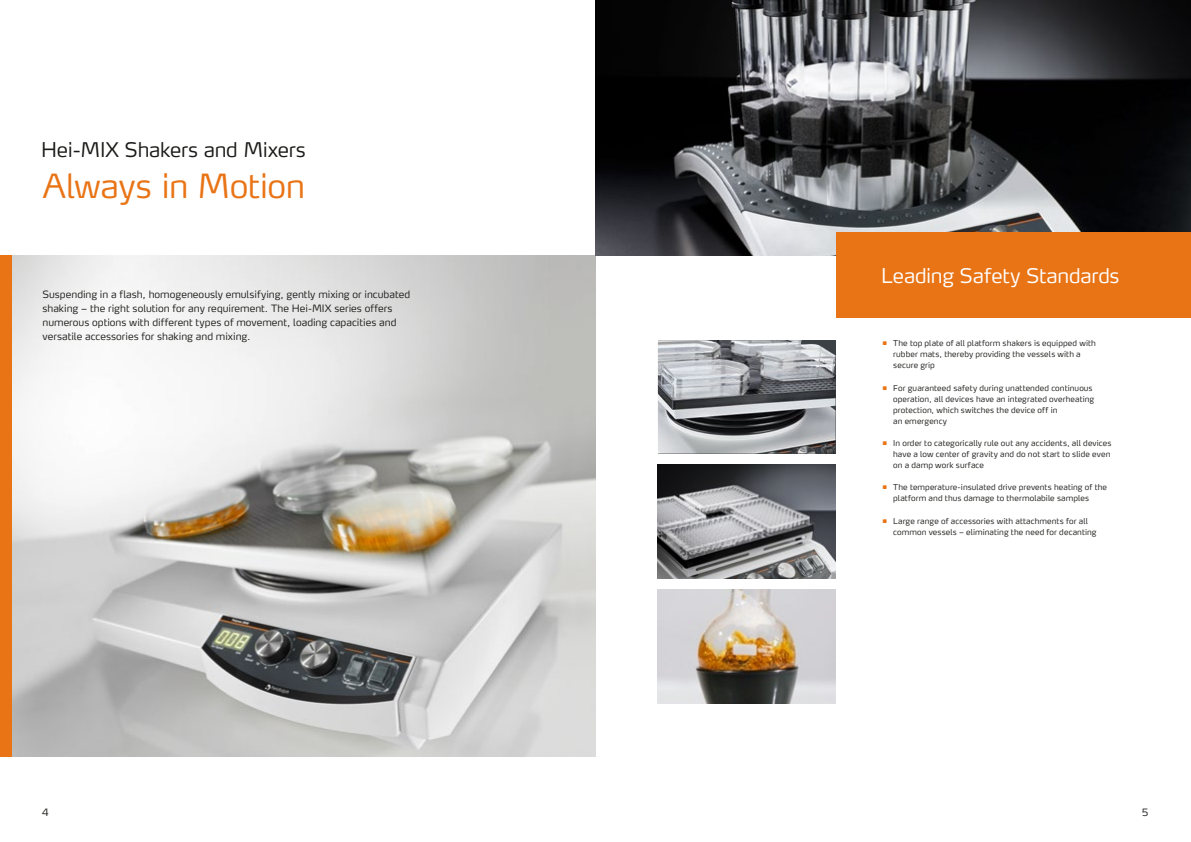
<style>
.page{position:relative;width:1191px;height:842px;background:#fff}
.page>*{position:absolute;margin:0;border:0;box-sizing:border-box;transform-origin:0 0}
.t1{font:300 33px "Max OT";letter-spacing:-.015em;color:#e97416}
.t2{font:300 20px "Max OT";letter-spacing:-.015em;color:#1a1a18}
.t3{font:300 20px "Max OT";letter-spacing:-.01em;color:#fff}
.t4{font:300 10px/14px "Max OT";color:#1a1a18}
.t5{font:300 8px/11px "Max OT";letter-spacing:.01em;color:#1a1a18}
.s1{font-size:14px;color:#e97416}
</style>
<div class="page">
<img style="left:11px;top:255px;width:584px;height:502px">
<div style="left:0;top:255px;width:11px;height:502px;background:#e97416"></div>
<img style="left:595px;top:0;width:596px;height:255px">
<img style="left:658px;top:340px;width:177px;height:114px">
<img style="left:658px;top:590px;width:177px;height:113px">
<div style="left:836px;top:232px;width:355px;height:85px;background:#e97416"></div>
<img style="left:658px;top:465px;width:177px;height:113px">
<h2 class="t2" style="left:41px;top:137px;width:266px">Hei-MIX Shakers and Mixers</h2>
<h1 class="t1" style="left:43px;top:165px;width:264px">Always in Motion</h1>
<p class="t4" style="left:43px;top:287px;width:369px">Suspending in a flash, homogeneously emulsifying, gently mixing or incubated shaking – the right solution for any requirement. The Hei-MIX series offers numerous options with different types of movement, loading capacities and versatile accessories for shaking and mixing.</p>
<h2 class="t3" style="left:881px;top:262px;width:240px">Leading Safety Standards</h2>
<p class="t5" style="left:893px;top:338px;width:204px;text-indent:-11px"><span class="s1">•</span> The top plate of all platform shakers is equipped with rubber mats, thereby providing the vessels with a secure grip</p>
<p class="t5" style="left:893px;top:382px;width:202px;text-indent:-11px"><span class="s1">•</span> For guaranteed safety during unattended continuous operation, all devices have an integrated overheating protection, which switches the device off in<br>an emergency</p>
<p class="t5" style="left:893px;top:437px;width:220px;text-indent:-11px"><span class="s1">•</span> In order to categorically rule out any accidents, all devices have a low center of gravity and do not start to slide even on a damp work surface</p>
<p class="t5" style="left:893px;top:482px;width:215px;text-indent:-11px"><span class="s1">•</span> The temperature-insulated drive prevents heating of the platform and thus damage to thermolabile samples</p>
<p class="t5" style="left:893px;top:515px;width:205px;text-indent:-11px"><span class="s1">•</span> Large range of accessories with attachments for all common vessels – eliminating the need for decanting</p>
<p class="t4" style="left:42px;top:805px;width:9px">4</p>
<p class="t4" style="left:1142px;top:805px;width:8px">5</p>
</div>
